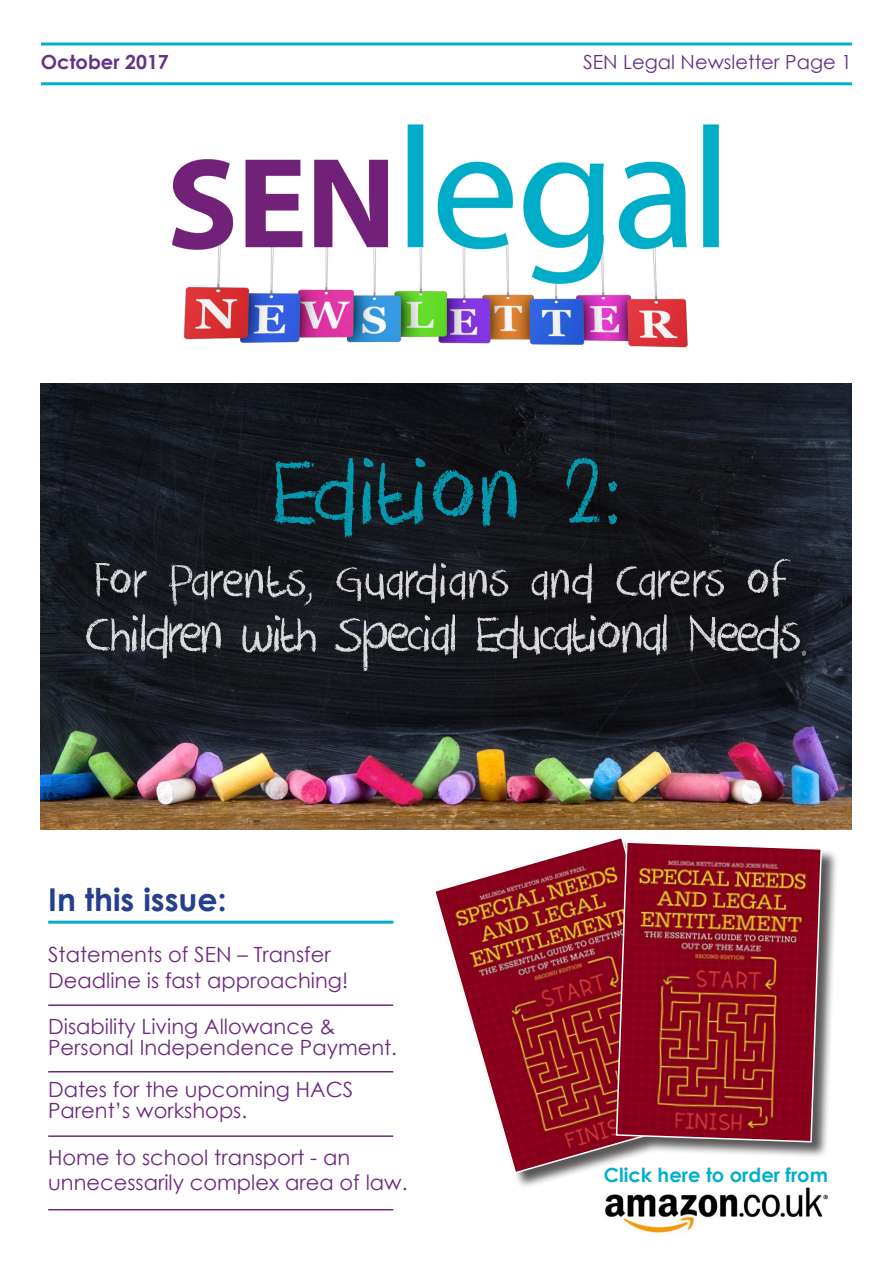
<style>
.page{position:relative;width:893px;height:1263px;background:#fff}
.page>*{position:absolute;margin:0;border:0;box-sizing:border-box;transform-origin:0 0}
.t1{font:700 31.5px "Century Gothic";color:#253f8e}
.t2{font:21px/21px "Century Gothic";color:#6f297f}
.t3{font:19.5px "Century Gothic";color:#653287}
.t4{font:700 19.5px "Century Gothic";color:#04b0c9}
.t5{font:700 19.5px "Century Gothic";color:#653287}
</style>
<div class="page">
<img style="left:605px;top:1189px;width:224px;height:44px">
<img style="left:172px;top:124px;width:547px;height:224px">
<hr style="left:41px;top:43px;width:811px;height:3px;background:#04b0c9">
<hr style="left:41px;top:82px;width:811px;height:3px;background:#04b0c9">
<img style="left:41px;top:383px;width:811px;height:446px">
<svg style="left:86px;top:614px;width:721px;height:57px;background:#37393d"></svg>
<svg style="left:274px;top:457px;width:343px;height:81px;background:#102e36"></svg>
<hr style="left:48px;top:921px;width:345px;height:3px;background:#04b0c9">
<hr style="left:48px;top:1004px;width:345px;height:2px;background:#6f297f">
<hr style="left:48px;top:1071px;width:345px;height:1px;background:#6f297f">
<hr style="left:48px;top:1135px;width:345px;height:2px;background:#6f297f">
<hr style="left:48px;top:1209px;width:345px;height:1px;background:#6f297f">
<div style="left:435px;top:838px;width:403px;height:351px;background:#231f20;opacity:.75"></div>
<img style="left:435px;top:838px;width:269px;height:336px">
<img style="left:615px;top:841px;width:208px;height:302px">
<svg style="left:95px;top:559px;width:696px;height:47px;background:#35363a"></svg>
<p class="t5" style="left:41px;top:47px;width:129px">October 2017</p>
<p class="t3" style="left:583px;top:49px;width:270px">SEN Legal Newsletter Page 1</p>
<p class="t1" style="left:48px;top:876px;width:180px">In this issue:</p>
<p class="t2" style="left:48px;top:942px;width:302px;line-height:25.5px">Statements of SEN – Transfer<br>Deadline is fast approaching!</p>
<p class="t2" style="left:48px;top:1016px;width:350px">Disability Living Allowance &amp;<br>Personal Independence Payment.</p>
<p class="t2" style="left:48px;top:1079px;width:307px">Dates for the upcoming HACS<br>Parent’s workshops.</p>
<p class="t2" style="left:48px;top:1146px;width:304px">Home to school transport - an</p>
<p class="t2" style="left:48px;top:1171px;width:361px">unnecessarily complex area of law.</p>
<p class="t4" style="left:604px;top:1160px;width:226px">Click here to order from</p>
</div>
